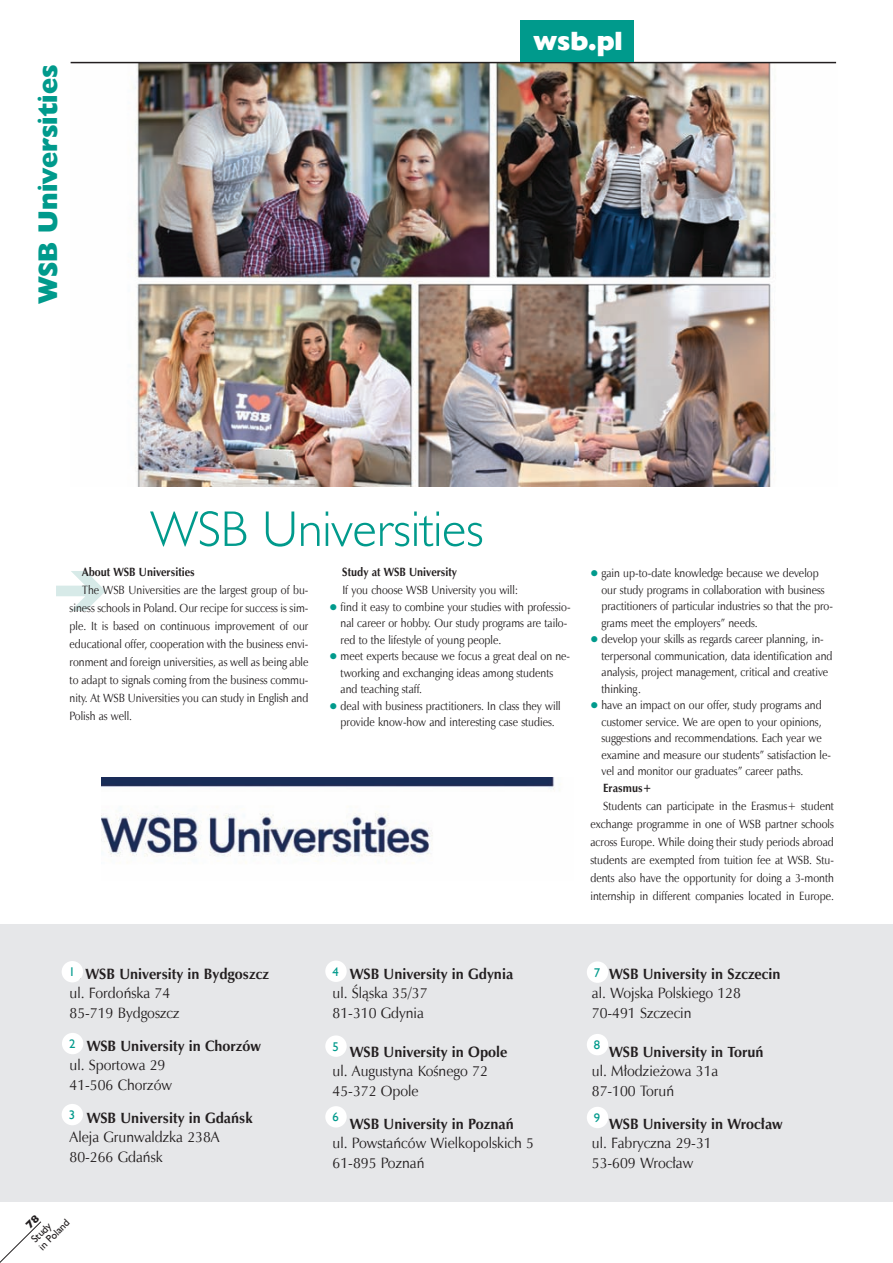
<style>
.page{position:relative;width:893px;height:1263px;background:#fff}
.page>*{position:absolute;margin:0;border:0;box-sizing:border-box;transform-origin:0 0}
.t1{font:50.4px "Humanst 521 Lt EU";color:#009a8c}
.t2{font:27px "Humanst 521 X Bd EU";color:#009a8c}
.t3{font:26.4px "Humanst 521 X Bd EU";color:#fff}
.t4{font:15px/19.5px "Zapf Humnst EU";color:#231f20;scale:.95 1}
.t5{font:700 15px "Zapf Humnst EU";color:#231f20;scale:.95 1}
.t6{font:12.6px "Humanst 521 EU";color:#009a8c}
.t7{font:12px/16.5px "Zapf Humnst EU";color:#231f20;scale:.89 1}
.t8{font:700 12px "Zapf Humnst EU";color:#231f20;scale:.89 1}
.t9{font:10.5px/10.5px "Humanst 521 EU";color:#231f20}
.s1{color:#009a8c}
</style>
<div class="page">
<div style="left:0;top:925px;width:893px;height:277px;background:#e6e7e9"></div>
<img style="left:71px;top:62px;width:766px;height:424px">
<hr style="left:71px;top:62px;width:765px;height:1px;background:#231f20">
<div style="left:520px;top:21px;width:114px;height:41px;background:#009a8c"></div>
<div style="left:62px;top:961px;width:21px;height:21px;background:#fff;border-radius:50%"></div>
<div style="left:62px;top:1033px;width:21px;height:21px;background:#fff;border-radius:50%"></div>
<div style="left:62px;top:1104px;width:21px;height:21px;background:#fff;border-radius:50%"></div>
<div style="left:325px;top:960px;width:22px;height:22px;background:#fff;border-radius:50%"></div>
<div style="left:325px;top:1035px;width:22px;height:22px;background:#fff;border-radius:50%"></div>
<div style="left:325px;top:1106px;width:22px;height:21px;background:#fff;border-radius:50%"></div>
<div style="left:587px;top:961px;width:21px;height:22px;background:#fff;border-radius:50%"></div>
<div style="left:587px;top:1034px;width:21px;height:21px;background:#fff;border-radius:50%"></div>
<div style="left:587px;top:1107px;width:21px;height:21px;background:#fff;border-radius:50%"></div>
<img style="left:101px;top:777px;width:459px;height:86px">
<svg style="left:0;top:1221px;width:42px;height:42px"></svg>
<h2 class="t2" style="left:31px;top:303px;width:240px;rotate:-90deg">WSB Universities</h2>
<h3 class="t3" style="left:533px;top:25px;width:91px">wsb.pl</h3>
<h1 class="t1" style="left:151px;top:498px;width:334px">WSB Universities</h1>
<p class="t8" style="left:82px;top:564px;width:128px">About WSB Universities</p>
<p class="t7" style="left:70px;top:581px;width:270px;line-height:18px;text-align:justify;text-indent:13px">The WSB Universities are the largest group of bu&shy;siness schools in Poland. Our recipe for success is sim&shy;ple. It is based on continuous improvement of our educational offer, cooperation with the business envi&shy;ronment and foreign universities, as well as being able to adapt to signals coming from the business commu&shy;nity. At WSB Universities you can study in English and Polish as well.</p>
<p class="t8" style="left:342px;top:564px;width:130px">Study at WSB University</p>
<p class="t7" style="left:342px;top:582px;width:199px">If you choose WSB University you will:</p>
<p class="t7" style="left:341px;top:598px;width:260px;text-indent:-11px"><span class="s1">●</span> find it easy to combine your studies with professio&shy;nal career or hobby. Our study programs are tailo&shy;red to the lifestyle of young people.</p>
<p class="t7" style="left:341px;top:648px;width:259px;text-indent:-11px"><span class="s1">●</span> meet experts because we focus a great deal on ne&shy;tworking and exchanging ideas among students and teaching staff.</p>
<p class="t7" style="left:330px;top:697px;width:261px;text-align:center"><span class="s1">●</span> deal with business practitioners. In class they will provide know-how and interesting case studies.</p>
<p class="t7" style="left:601px;top:565px;width:262px;text-indent:-11px"><span class="s1">●</span> gain up-to-date knowledge because we develop our study programs in collaboration with business practitioners of particular industries so that the pro&shy;grams meet the employers” needs.</p>
<p class="t7" style="left:601px;top:631px;width:261px;text-indent:-11px"><span class="s1">●</span> develop your skills as regards career planning, in&shy;terpersonal communication, data identification and analysis, project management, critical and creative thinking.</p>
<p class="t7" style="left:601px;top:697px;width:259px;text-indent:-11px"><span class="s1">●</span> have an impact on our offer, study programs and customer service. We are open to your opinions, suggestions and recommendations. Each year we examine and measure our students” satisfaction le&shy;vel and monitor our graduates” career paths.</p>
<p class="t8" style="left:603px;top:780px;width:56px">Erasmus+</p>
<p class="t7" style="left:590px;top:797px;width:275px;line-height:18px;text-align:justify;text-indent:13px">Students can participate in the Erasmus+ student exchange programme in one of WSB partner schools across Europe. While doing their study periods abroad students are exempted from tuition fee at WSB. Stu&shy;dents also have the opportunity for doing a 3-month internship in different companies located in Europe.</p>
<p class="t5" style="left:70px;top:964px;width:211px">1. WSB University in Bydgoszcz</p>
<p class="t4" style="left:70px;top:983px;width:117px">ul. Fordońska 74<br>85-719 Bydgoszcz</p>
<p class="t5" style="left:87px;top:1036px;width:185px">WSB University in Chorzów</p>
<p class="t4" style="left:70px;top:1055px;width:109px">ul. Sportowa 29<br>41-506 Chorzów</p>
<p class="t5" style="left:87px;top:1108px;width:176px">WSB University in Gdańsk</p>
<p class="t4" style="left:70px;top:1127px;width:160px">Aleja Grunwaldzka 238A<br>80-266 Gdańsk</p>
<p class="t6" style="left:69px;top:964px;width:8px">1</p>
<p class="t6" style="left:69px;top:1036px;width:8px">2</p>
<p class="t6" style="left:69px;top:1107px;width:8px">3</p>
<p class="t6" style="left:332px;top:964px;width:8px">4</p>
<p class="t5" style="left:350px;top:964px;width:173px">WSB University in Gdynia</p>
<p class="t4" style="left:333px;top:983px;width:101px">ul. Śląska 35/37<br>81-310 Gdynia</p>
<p class="t5" style="left:350px;top:1042px;width:167px">WSB University in Opole</p>
<p class="t4" style="left:333px;top:1061px;width:165px">ul. Augustyna Kośnego 72<br>45-372 Opole</p>
<p class="t5" style="left:350px;top:1114px;width:174px">WSB University in Poznań</p>
<p class="t4" style="left:333px;top:1133px;width:213px">ul. Powstańców Wielkopolskich 5<br>61-895 Poznań</p>
<p class="t6" style="left:332px;top:1038px;width:8px">5</p>
<p class="t6" style="left:332px;top:1109px;width:8px">6</p>
<p class="t5" style="left:609px;top:964px;width:182px">WSB University in Szczecin</p>
<p class="t4" style="left:592px;top:983px;width:158px">al. Wojska Polskiego 128<br>70-491 Szczecin</p>
<p class="t5" style="left:609px;top:1042px;width:164px">WSB University in Toruń</p>
<p class="t4" style="left:592px;top:1061px;width:135px">ul. Młodzieżowa 31a<br>87-100 Toruń</p>
<p class="t5" style="left:609px;top:1114px;width:184px">WSB University in Wrocław</p>
<p class="t4" style="left:592px;top:1133px;width:128px">ul. Fabryczna 29-31<br>53-609 Wrocław</p>
<p class="t6" style="left:594px;top:964px;width:8px">7</p>
<p class="t6" style="left:594px;top:1037px;width:8px">8</p>
<p class="t6" style="left:594px;top:1110px;width:8px">9</p>
<p class="t9" style="left:29px;top:1237px;width:40px;rotate:-45deg">Study<br>in Poland</p>
</div>
